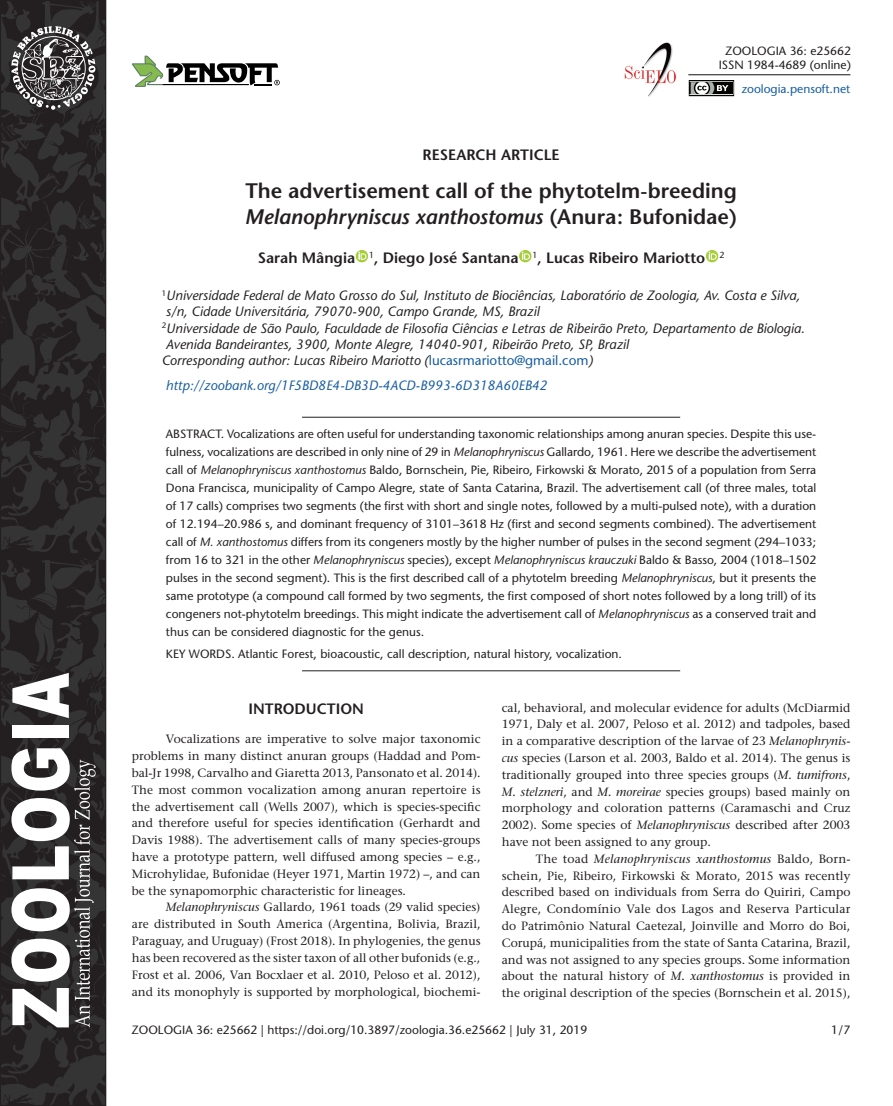
<style>
.page{position:relative;width:893px;height:1106px;background:#fff}
.page>*{position:absolute;margin:0;border:0;box-sizing:border-box;transform-origin:0 0}
.Article_Title{font:600 21px/25.2px "Stone Sans";color:#231f20}
.Authors{font:600 15px "Stone Sans";color:#231f20}
.H_1{font:600 15px "Stone Sans";color:#231f20}
.Authors_Affiliations{font:italic 13.5px/16.2px "Stone Sans";color:#231f20}
.Corresponding_author{font:italic 13.5px "Stone Sans";color:#231f20}
.Article_LSID{font:italic 13.5px "Stone Sans";color:#175d9e}
.t1{font:12px/16.8px "Stone Serif";color:#231f20;text-align:justify}
.Abstract_text{font:12px/18px "Stone Sans";color:#231f20;text-align:center}
.Keywords{font:12px "Stone Sans";color:#231f20}
.Article_Info{font:12px "Stone Sans";color:#231f20}
.t2{font:12px "Stone Sans";color:#175d9e}
.s1{font-style:italic}
.s2{font-style:normal;color:#175d9e}
</style>
<div class="page">
<hr style="left:688px;top:74px;width:162px;height:1px;background:#231f20">
<div style="left:689px;top:80px;width:45px;height:16px;border:1px solid #040503"></div>
<div style="left:690px;top:82px;width:43px;height:12px;background:#040503"></div>
<svg style="left:691px;top:82px;width:37px;height:12px"></svg>
<img style="left:624px;top:42px;width:53px;height:55px">
<img style="left:2px;top:560px;width:102px;height:544px">
<img style="left:2px;top:2px;width:102px;height:558px">
<div style="left:0;top:0;width:106px;height:1106px;border:1px solid #231f20"></div>
<svg style="left:11px;top:748px;width:85px;height:279px"></svg>
<div style="left:12px;top:725px;width:57px;height:13px;background:#fff"></div>
<svg style="left:12px;top:673px;width:57px;height:45px"></svg>
<svg style="left:132px;top:56px;width:148px;height:31px"></svg>
<svg style="left:11px;top:26px;width:84px;height:84px;background:#615f60"></svg>
<hr style="left:302px;top:417px;width:378px;height:1px;background:#231f20">
<hr style="left:302px;top:670px;width:378px;height:1px;background:#231f20">
<div style="left:356px;top:250px;width:12px;height:12px;background:#a6ce39;border-radius:50%"></div>
<svg style="left:358px;top:251px;width:9px;height:10px"></svg>
<svg style="left:519px;top:250px;width:13px;height:12px"></svg>
<svg style="left:521px;top:251px;width:9px;height:10px"></svg>
<div style="left:706px;top:250px;width:12px;height:12px;background:#a6ce39;border-radius:50%"></div>
<svg style="left:708px;top:251px;width:9px;height:10px"></svg>
<p class="Authors" style="left:423px;top:145px;width:139px">RESEARCH ARTICLE</p>
<p class="Abstract_text" style="left:719px;top:43px;width:134px;line-height:14.4px">ZOOLOGIA 36: e25662<br>ISSN 1984-4689 (online)</p>
<p class="t2" style="left:742px;top:82px;width:110px">zoologia.pensoft.net</p>
<p class="Article_Title" style="left:245px;top:178px;width:494px">The advertisement call of the phytotelm-breeding<br><span class="s1">Melanophryniscus xanthostomus</span> (Anura: Bufonidae)</p>
<p class="Authors" style="left:258px;top:248px;width:468px">Sarah Mângia <sup>1</sup>, Diego José Santana <sup>1</sup>, Lucas Ribeiro Mariotto <sup>2</sup></p>
<p class="Authors_Affiliations" style="left:166px;top:287px;width:636px;text-indent:-4px"><sup>1</sup>Universidade Federal de Mato Grosso do Sul, Instituto de Biociências, Laboratório de Zoologia, Av. Costa e Silva, s/n, Cidade Universitária, 79070-900, Campo Grande, MS, Brazil</p>
<p class="Authors_Affiliations" style="left:166px;top:320px;width:640px;text-indent:-4px"><sup>2</sup>Universidade de São Paulo, Faculdade de Filosofia Ciências e Letras de Ribeirão Preto, Departamento de Biologia.<br>Avenida Bandeirantes, 3900, Monte Alegre, 14040-901, Ribeirão Preto, SP, Brazil</p>
<p class="Corresponding_author" style="left:162px;top:352px;width:433px">Corresponding author: Lucas Ribeiro Mariotto (<span class="s2">lucasrmariotto@gmail.com</span>)</p>
<p class="Article_LSID" style="left:166px;top:377px;width:383px">http://zoobank.org/1F5BD8E4-DB3D-4ACD-B993-6D318A60EB42</p>
<p class="Abstract_text" style="left:166px;top:425px;width:652px;text-align:justify">ABSTRACT. Vocalizations are often useful for understanding taxonomic relationships among anuran species. Despite this use&shy;fulness, vocalizations are described in only nine of 29 in <span class="s1">Melanophryniscus</span> Gallardo, 1961. Here we describe the advertisement call of <span class="s1">Melanophryniscus xanthostomus</span> Baldo, Bornschein, Pie, Ribeiro, Firkowski &amp; Morato, 2015 of a population from Serra Dona Francisca, municipality of Campo Alegre, state of Santa Catarina, Brazil. The advertisement call (of three males, total of 17 calls) comprises two segments (the first with short and single notes, followed by a multi-pulsed note), with a duration of 12.194–20.986 s, and dominant frequency of 3101–3618 Hz (first and second segments combined). The advertisement call of <span class="s1">M. xanthostomus</span> differs from its congeners mostly by the higher number of pulses in the second segment (294–1033; from 16 to 321 in the other <span class="s1">Melanophryniscus</span> species), except <span class="s1">Melanophryniscus krauczuki</span> Baldo &amp; Basso, 2004 (1018–1502 pulses in the second segment). This is the first described call of a phytotelm breeding <span class="s1">Melanophryniscus</span>, but it presents the same prototype (a compound call formed by two segments, the first composed of short notes followed by a long trill) of its congeners not-phytotelm breedings. This might indicate the advertisement call of <span class="s1">Melanophryniscus</span> as a conserved trait and thus can be considered diagnostic for the genus.</p>
<p class="Keywords" style="left:166px;top:647px;width:458px">KEY WORDS. Atlantic Forest, bioacoustic, call description, natural history, vocalization.</p>
<p class="H_1" style="left:248px;top:699px;width:117px">INTRODUCTION</p>
<p class="t1" style="left:132px;top:731px;width:350px;text-indent:34px">Vocalizations are imperative to solve major taxonomic problems in many distinct anuran groups (Haddad and Pom&shy;bal-Jr 1998, Carvalho and Giaretta 2013, Pansonato et al. 2014).<br>The most common vocalization among anuran repertoire is the advertisement call (Wells 2007), which is species-specific and therefore useful for species identification (Gerhardt and Davis 1988). The advertisement calls of many species-groups have a prototype pattern, well diffused among species – e.g., Microhylidae, Bufonidae (Heyer 1971, Martin 1972) –, and can be the synapomorphic characteristic for lineages.</p>
<p class="t1" style="left:132px;top:899px;width:350px;text-indent:34px"><span class="s1">Melanophryniscus</span> Gallardo, 1961 toads (29 valid species) are distributed in South America (Argentina, Bolivia, Brazil, Paraguay, and Uruguay) (Frost 2018). In phylogenies, the genus has been recovered as the sister taxon of all other bufonids (e.g., Frost et al. 2006, Van Bocxlaer et al. 2010, Peloso et al. 2012), and its monophyly is supported by morphological, biochemi-</p>
<p class="t1" style="left:502px;top:699px;width:350px">cal, behavioral, and molecular evidence for adults (McDiarmid 1971, Daly et al. 2007, Peloso et al. 2012) and tadpoles, based in a comparative description of the larvae of 23 <span class="s1">Melanophrynis&shy;cus</span> species (Larson et al. 2003, Baldo et al. 2014). The genus is traditionally grouped into three species groups (<span class="s1">M. tumifrons</span>, <span class="s1">M. stelzneri</span>, and <span class="s1">M. moreirae</span> species groups) based mainly on morphology and coloration patterns (Caramaschi and Cruz 2002). Some species of <span class="s1">Melanophryniscus</span> described after 2003 have not been assigned to any group.</p>
<p class="t1" style="left:502px;top:850px;width:350px;text-indent:34px">The toad <span class="s1">Melanophryniscus xanthostomus</span> Baldo, Born&shy;schein, Pie, Ribeiro, Firkowski &amp; Morato, 2015 was recently described based on individuals from Serra do Quiriri, Campo Alegre, Condomínio Vale dos Lagos and Reserva Particular do Patrimônio Natural Caetezal, Joinville and Morro do Boi, Corupá, municipalities from the state of Santa Catarina, Brazil, and was not assigned to any species groups. Some information about the natural history of <span class="s1">M. xanthostomus</span> is provided in the original description of the species (Bornschein et al. 2015),</p>
<p class="Article_Info" style="left:132px;top:1023px;width:457px">ZOOLOGIA 36: e25662 | https://doi.org/10.3897/zoologia.36.e25662 | July 31, 2019</p>
<p class="Abstract_text" style="left:831px;top:1021px;width:21px">1/7</p>
</div>
